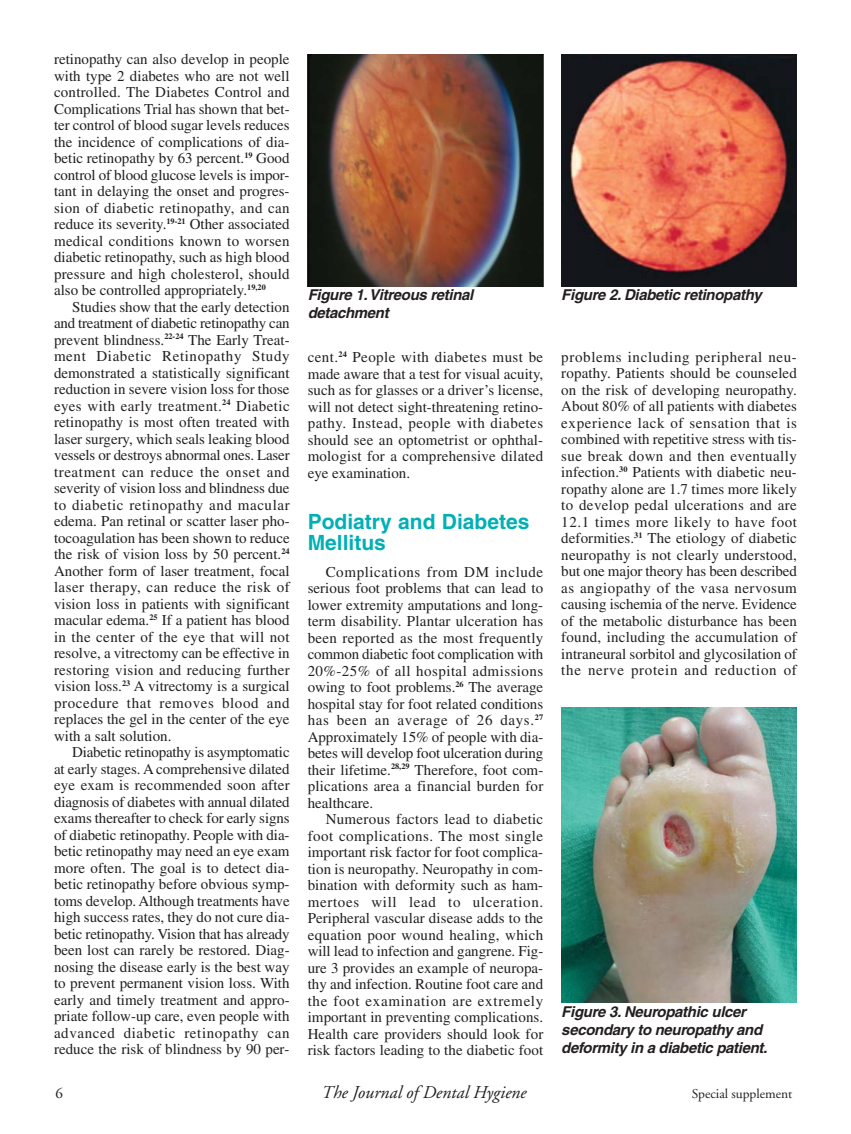
<style>
.page{position:relative;width:851px;height:1134px;background:#fff}
.page>*{position:absolute;margin:0;border:0;box-sizing:border-box;transform-origin:0 0}
.t1{font:700 21px/21px "Helvetica";color:#00b0b5}
.t2{font:italic 18px "Adobe Garamond";color:#231f20}
.t3{font:15px/16.5px "Times";letter-spacing:.005em;color:#231f20;text-align:justify}
.t4{font:italic 700 15px/18px "Helvetica";color:#231f20}
.t5{font:15px "Adobe Garamond";color:#231f20}
.t6{font:13.5px "Adobe Garamond";color:#231f20}
</style>
<div class="page">
<img style="left:308px;top:54px;width:235px;height:232px">
<img style="left:561px;top:54px;width:235px;height:232px">
<img style="left:561px;top:708px;width:235px;height:295px">
<p class="t3" style="left:54px;top:52px;width:237px">retinopathy can also develop in people with type 2 diabetes who are not well controlled. The Diabetes Control and Complications Trial has shown that bet&shy;ter control of blood sugar levels reduces the incidence of complications of dia&shy;betic retinopathy by 63 percent.<sup>19</sup> Good control of blood glucose levels is impor&shy;tant in delaying the onset and progres&shy;sion of diabetic retinopathy, and can reduce its severity.<sup>19-21</sup> Other associated medical conditions known to worsen diabetic retinopathy, such as high blood pressure and high cholesterol, should also be controlled appropriately.<sup>19,20</sup></p>
<p class="t3" style="left:54px;top:300px;width:237px;text-indent:18px">Studies show that the early detection and treatment of diabetic retinopathy can prevent blindness.<sup>22-24</sup> The Early Treat&shy;ment Diabetic Retinopathy Study demonstrated a statistically significant reduction in severe vision loss for those eyes with early treatment.<sup>24</sup> Diabetic retinopathy is most often treated with laser surgery, which seals leaking blood vessels or destroys abnormal ones. Laser treatment can reduce the onset and severity of vision loss and blindness due to diabetic retinopathy and macular edema. Pan retinal or scatter laser pho&shy;tocoagulation has been shown to reduce the risk of vision loss by 50 percent.<sup>24<br></sup>Another form of laser treatment, focal laser therapy, can reduce the risk of vision loss in patients with significant macular edema.<sup>25</sup> If a patient has blood in the center of the eye that will not resolve, a vitrectomy can be effective in restoring vision and reducing further vision loss.<sup>23</sup> A vitrectomy is a surgical procedure that removes blood and replaces the gel in the center of the eye with a salt solution.</p>
<p class="t3" style="left:54px;top:745px;width:237px;text-indent:18px">Diabetic retinopathy is asymptomatic at early stages. A comprehensive dilated eye exam is recommended soon after diagnosis of diabetes with annual dilated exams thereafter to check for early signs of diabetic retinopathy. People with dia&shy;betic retinopathy may need an eye exam more often. The goal is to detect dia&shy;betic retinopathy before obvious symp&shy;toms develop. Although treatments have high success rates, they do not cure dia&shy;betic retinopathy. Vision that has already been lost can rarely be restored. Diag&shy;nosing the disease early is the best way to prevent permanent vision loss. With early and timely treatment and appro&shy;priate follow-up care, even people with advanced diabetic retinopathy can reduce the risk of blindness by 90 per-</p>
<p class="t4" style="left:308px;top:287px;width:170px">Figure 1.Vitreous retinal detachment</p>
<p class="t4" style="left:561px;top:287px;width:202px">Figure 2. Diabetic retinopathy</p>
<p class="t3" style="left:307px;top:350px;width:237px">cent.<sup>24</sup> People with diabetes must be made aware that a test for visual acuity, such as for glasses or a driver’s license, will not detect sight-threatening retino&shy;pathy. Instead, people with diabetes should see an optometrist or ophthal&shy;mologist for a comprehensive dilated eye examination.</p>
<h1 class="t1" style="left:308px;top:513px;width:223px">Podiatry and Diabetes<br>Mellitus</h1>
<p class="t3" style="left:308px;top:565px;width:237px;text-indent:18px">Complications from DM include serious foot problems that can lead to lower extremity amputations and long&shy;term disability. Plantar ulceration has been reported as the most frequently common diabetic foot complication with 20%-25% of all hospital admissions owing to foot problems.<sup>26</sup> The average hospital stay for foot related conditions has been an average of 26 days.<sup>27<br></sup>Approximately 15% of people with dia&shy;betes will develop foot ulceration during their lifetime.<sup>28,29</sup> Therefore, foot com&shy;plications area a financial burden for healthcare.</p>
<p class="t3" style="left:308px;top:812px;width:237px;text-indent:18px">Numerous factors lead to diabetic foot complications. The most single important risk factor for foot complica&shy;tion is neuropathy. Neuropathy in com&shy;bination with deformity such as ham&shy;mertoes will lead to ulceration.<br>Peripheral vascular disease adds to the equation poor wound healing, which will lead to infection and gangrene. Fig&shy;ure 3 provides an example of neuropa&shy;thy and infection. Routine foot care and the foot examination are extremely important in preventing complications.<br>Health care providers should look for risk factors leading to the diabetic foot</p>
<p class="t3" style="left:561px;top:350px;width:237px">problems including peripheral neu&shy;ropathy. Patients should be counseled on the risk of developing neuropathy.<br>About 80% of all patients with diabetes experience lack of sensation that is combined with repetitive stress with tis&shy;sue break down and then eventually infection.<sup>30</sup> Patients with diabetic neu&shy;ropathy alone are 1.7 times more likely to develop pedal ulcerations and are 12.1 times more likely to have foot deformities.<sup>31</sup> The etiology of diabetic neuropathy is not clearly understood, but one major theory has been described as angiopathy of the vasa nervosum causing ischemia of the nerve. Evidence of the metabolic disturbance has been found, including the accumulation of intraneural sorbitol and glycosilation of the nerve protein and reduction of</p>
<p class="t4" style="left:561px;top:1005px;width:210px">Figure 3. Neuropathic ulcer secondary to neuropathy and deformity in a diabetic patient.</p>
<p class="t5" style="left:56px;top:1087px;width:9px">6</p>
<p class="t2" style="left:321px;top:1085px;width:206px">The Journal of Dental Hygiene</p>
<p class="t6" style="left:692px;top:1088px;width:102px">Special supplement</p>
</div>
